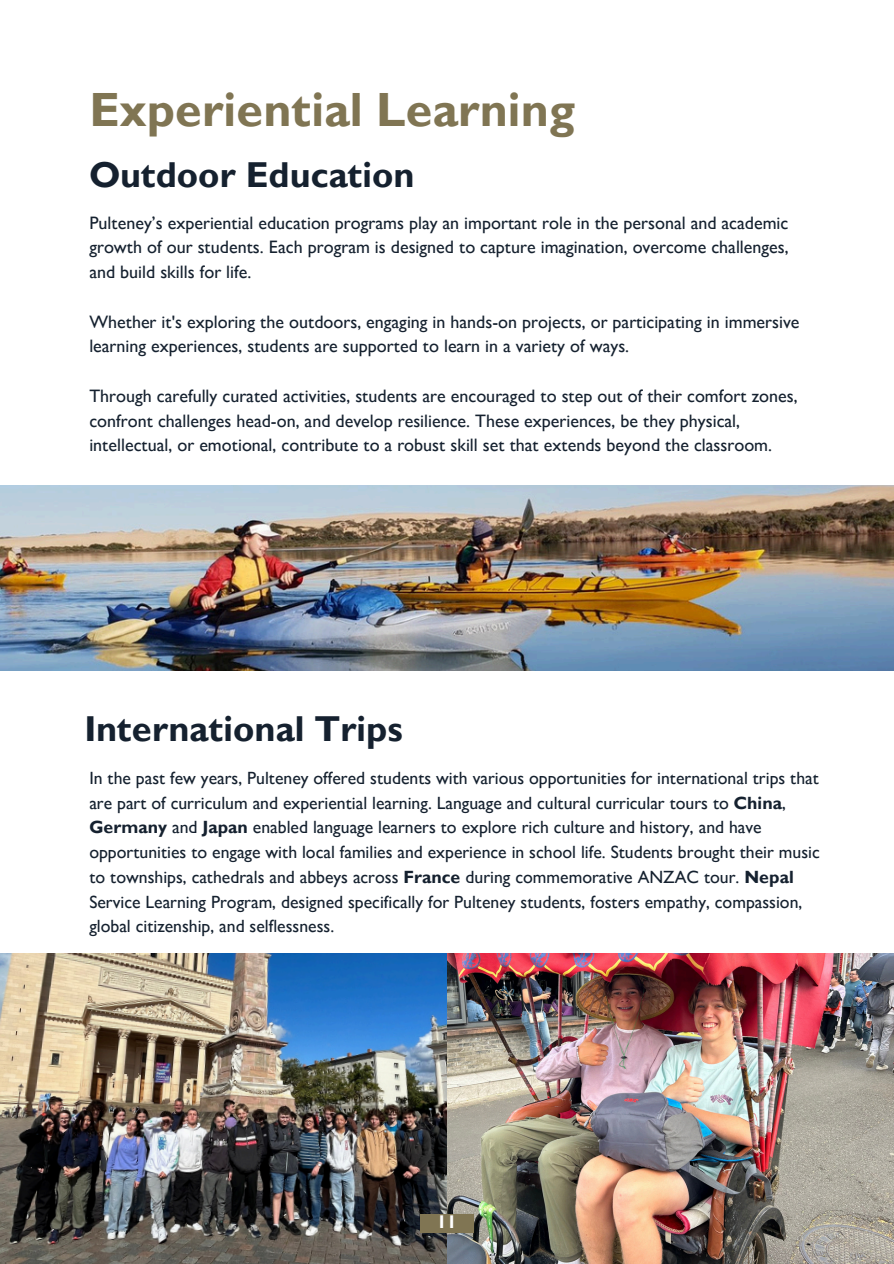
<style>
.page{position:relative;width:894px;height:1264px;background:#fff}
.page>*{position:absolute;margin:0;border:0;box-sizing:border-box;transform-origin:0 0}
.t1{font:700 48px "Gill Sans MT Std";color:#807553}
.t2{font:700 36px "Gill Sans MT Std";color:#15212f}
.t3{font:500 18px/24.8px "Gill Sans MT Std";color:#15212f}
.t4{font:700 18px "Gill Sans MT Std";color:#fff}
.t5{font:500 17.7px/24.8px "Gill Sans MT Std";color:#15212f}
.s1{font-weight:700}
</style>
<div class="page">
<img style="left:447px;top:953px;width:445px;height:310px">
<img style="left:0;top:953px;width:447px;height:310px">
<div style="left:420px;top:1213px;width:53px;height:19px;background:#807553"></div>
<img style="left:0;top:485px;width:893px;height:186px">
<h2 class="t1" style="left:89px;top:93px;width:487px">Experiential Learning</h2>
<p class="t2" style="left:89px;top:162px;width:327px">Outdoor Education</p>
<p class="t3" style="left:89px;top:213px;width:700px;text-align:justify">Pulteney’s experiential education programs play an important role in the personal and academic growth of our students. Each program is designed to capture imagination, overcome challenges, and build skills for life.</p>
<p class="t3" style="left:89px;top:312px;width:711px">Whether it's exploring the outdoors, engaging in hands-on projects, or participating in immersive learning experiences, students are supported to learn in a variety of ways.</p>
<p class="t3" style="left:89px;top:386px;width:709px">Through carefully curated activities, students are encouraged to step out of their comfort zones, confront challenges head-on, and develop resilience. These experiences, be they physical, intellectual, or emotional, contribute to a robust skill set that extends beyond the classroom.</p>
<h2 class="t2" style="left:84px;top:716px;width:320px">International Trips</h2>
<p class="t5" style="left:89px;top:768px;width:731px">In the past few years, Pulteney offered students with various opportunities for international trips that are part of curriculum and experiential learning. Language and cultural curricular tours to <span class="s1">China</span>, <span class="s1">Germany</span> and <span class="s1">Japan</span> enabled language learners to explore rich culture and history, and have opportunities to engage with local families and experience in school life. Students brought their music to townships, cathedrals and abbeys across <span class="s1">France</span> during commemorative ANZAC tour. <span class="s1">Nepal </span>Service Learning Program, designed specifically for Pulteney students, fosters empathy, compassion, global citizenship, and selflessness.</p>
<h1 class="t4" style="left:437px;top:1215px;width:21px">11</h1>
</div>
